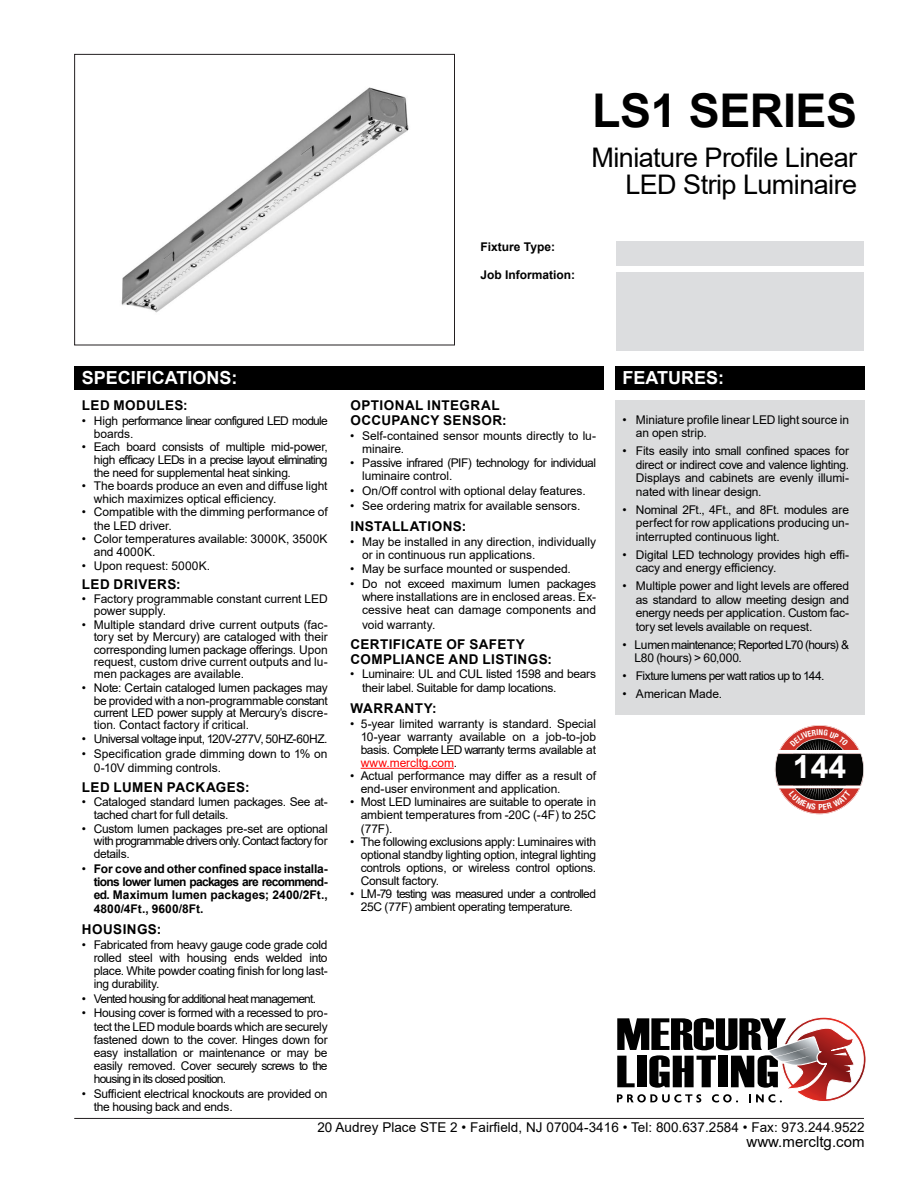
<style>
.page{position:relative;width:918px;height:1188px;background:#fff}
.page>*{position:absolute;margin:0;border:0;box-sizing:border-box;transform-origin:0 0}
.ZenithHeadline02{font:700 46.5px "Arial";letter-spacing:-.01em;color:#000}
.t1{font:700 31.95px "Arial";color:#fff}
.t2{font:27px/27px "Arial";letter-spacing:-.02em;color:#000;text-align:right}
.t3{font:700 18px "Arial";color:#fff}
.t4{font:15px "Arial";letter-spacing:.005em;color:#000}
.LED_Specification_he{font:700 13.5px/15px "Arial";letter-spacing:.03em;color:#000}
.t5{font:13.5px "Arial";letter-spacing:.005em;color:#000}
.LED_Specifications_b{font:700 13.5px "Arial";letter-spacing:.035em;color:#000}
.LED_Specifications_b-2{font:12px/13.2px "Arial";letter-spacing:-.01em;color:#000}
.Specifications_Bulle{font:12px/13.2px "Arial";letter-spacing:-.02em;color:#000;text-align:justify}
.LED_Specifications_b-3{font:700 12px/13.2px "Arial";color:#000;text-align:justify}
.LED_Specifications_b-4{font:12px/13.2px "Arial";letter-spacing:-.04em;color:#000}
.Specifications_Bulle-2{font:12px/13.2px "Arial";letter-spacing:-.045em;color:#000}
.LED_Specifications_b-5{font:12px/13.5px "Arial";letter-spacing:-.045em;color:#000}
.LED_Specifications_b-6{font:12px/13.2px "Arial";letter-spacing:-.06em;color:#000}
.LED_Specifications_b-7{font:12px "Arial";letter-spacing:-.065em;color:#000}
.LED_Specifications_b-8{font:12px "Arial";letter-spacing:-.05em;color:#000}
.s1{font-weight:400}
.s2{color:#f00}
</style>
<div class="page">
<hr style="left:74px;top:1118px;width:790px;height:1px;background:#231f20">
<svg style="left:74px;top:54px;width:381px;height:292px"></svg>
<div style="left:615px;top:366px;width:249px;height:23px;background:#000"></div>
<div style="left:615px;top:400px;width:249px;height:314px;background:#dbdcdd"></div>
<div style="left:74px;top:366px;width:530px;height:23px;background:#000"></div>
<hr style="left:361px;top:768px;width:93px;height:1px;background:#f00">
<svg style="left:617px;top:1017px;width:249px;height:86px"></svg>
<div style="left:616px;top:241px;width:248px;height:25px;background:#dcdddf"></div>
<div style="left:616px;top:272px;width:248px;height:79px;background:#dcdddf"></div>
<svg style="left:775px;top:725px;width:89px;height:89px"></svg>
<p class="LED_Specifications_b-3" style="left:481px;top:240px;width:76px">Fixture Type:</p>
<p class="LED_Specifications_b-3" style="left:481px;top:269px;width:96px">Job Information:</p>
<p class="ZenithHeadline02" style="left:592px;top:78px;width:266px">LS1 SERIES</p>
<p class="t2" style="left:591px;top:144px;width:267px">Miniature Profile Linear<br>LED Strip Luminaire</p>
<p class="t3" style="left:82px;top:365px;width:157px">SPECIFICATIONS:</p>
<p class="LED_Specification_he" style="left:82px;top:398px;width:107px">LED MODULES:</p>
<p class="LED_Specifications_b-6" style="left:94px;top:414px;width:235px;text-indent:-12px">• High performance linear configured LED module boards.</p>
<p class="LED_Specifications_b-2" style="left:94px;top:440px;width:235px;text-align:justify;text-indent:-12px">• Each board consists of multiple mid-power, high efficacy LEDs in a precise layout eliminating the need for supplemental heat sinking.</p>
<p class="LED_Specifications_b-2" style="left:94px;top:479px;width:235px;text-indent:-12px">• The boards produce an even and diffuse light which maximizes optical efficiency.</p>
<p class="LED_Specifications_b-2" style="left:94px;top:506px;width:235px;text-indent:-12px">• Compatible with the dimming performance of the LED driver.</p>
<p class="LED_Specifications_b-2" style="left:94px;top:532px;width:235px;text-indent:-12px">• Color temperatures available: 3000K, 3500K and 4000K.</p>
<p class="LED_Specifications_b-2" style="left:82px;top:559px;width:130px">• Upon request: 5000K.</p>
<p class="LED_Specification_he" style="left:82px;top:577px;width:100px">LED DRIVERS:</p>
<p class="LED_Specifications_b-2" style="left:94px;top:592px;width:235px;line-height:12.3px;text-indent:-12px">• Factory programmable constant current LED power supply.</p>
<p class="LED_Specifications_b-2" style="left:94px;top:619px;width:235px;line-height:12.3px;text-align:justify;text-indent:-12px">• Multiple standard drive current outputs (fac&shy;tory set by Mercury) are cataloged with their corresponding lumen package offerings. Upon request, custom drive current outputs and lu&shy;men packages are available.</p>
<p class="LED_Specifications_b-2" style="left:94px;top:682px;width:235px;line-height:12.3px;text-align:justify;text-indent:-12px">• Note: Certain cataloged lumen packages may be provided with a non-programmable constant current LED power supply at Mercury’s discre&shy;tion. Contact factory if critical.</p>
<p class="LED_Specifications_b-4" style="left:82px;top:732px;width:247px">• Universal voltage input, 120V-277V, 50HZ-60HZ.</p>
<p class="LED_Specifications_b-2" style="left:94px;top:747px;width:235px;line-height:14.2px;text-indent:-12px">• Specification grade dimming down to 1% on<br>0-10V dimming controls.</p>
<p class="LED_Specification_he" style="left:82px;top:780px;width:169px">LED LUMEN PACKAGES:</p>
<p class="LED_Specifications_b-2" style="left:94px;top:796px;width:235px;line-height:12.3px;text-indent:-12px">• Cataloged standard lumen packages. See at&shy;tached chart for full details.</p>
<p class="LED_Specifications_b-2" style="left:94px;top:822px;width:235px;line-height:12.8px;text-align:justify;text-indent:-12px">• Custom lumen packages pre-set are optional with programmable drivers only. Contact factory for details.</p>
<p class="LED_Specifications_b-3" style="left:94px;top:862px;width:235px;text-indent:-12px"><span class="s1">•</span> For cove and other confined space installa&shy;tions lower lumen packages are recommend&shy;ed. Maximum lumen packages; 2400/2Ft.,</p>
<p class="LED_Specifications_b-3" style="left:94px;top:903px;width:111px">4800/4Ft., 9600/8Ft.</p>
<p class="LED_Specifications_b" style="left:82px;top:920px;width:81px">HOUSINGS:</p>
<p class="LED_Specifications_b-2" style="left:94px;top:938px;width:235px;text-align:justify;text-indent:-12px">• Fabricated from heavy gauge code grade cold rolled steel with housing ends welded into place. White powder coating finish for long last&shy;ing durability.</p>
<p class="LED_Specifications_b-7" style="left:82px;top:990px;width:236px">• Vented housing for additional heat management.</p>
<p class="LED_Specifications_b-2" style="left:94px;top:1007px;width:235px;text-align:justify;text-indent:-12px">• Housing cover is formed with a recessed to pro&shy;tect the LED module boards which are securely fastened down to the cover. Hinges down for easy installation or maintenance or may be easily removed. Cover securely screws to the housing in its closed position.</p>
<p class="LED_Specifications_b-2" style="left:94px;top:1087px;width:235px;text-indent:-12px">• Sufficient electrical knockouts are provided on the housing back and ends.</p>
<p class="LED_Specification_he" style="left:350px;top:398px;width:158px">OPTIONAL INTEGRAL<br>OCCUPANCY SENSOR:</p>
<p class="LED_Specifications_b-2" style="left:362px;top:429px;width:235px;text-indent:-12px">• Self-contained sensor mounts directly to lu&shy;minaire.</p>
<p class="LED_Specifications_b-4" style="left:362px;top:456px;width:235px;text-indent:-12px">• Passive infrared (PIF) technology for individual luminaire control.</p>
<p class="LED_Specifications_b-2" style="left:350px;top:484px;width:237px">• On/Off control with optional delay features.</p>
<p class="LED_Specifications_b-2" style="left:350px;top:499px;width:232px">• See ordering matrix for available sensors.</p>
<p class="LED_Specification_he" style="left:350px;top:519px;width:117px">INSTALLATIONS:</p>
<p class="LED_Specifications_b-2" style="left:362px;top:535px;width:235px;text-indent:-12px">• May be installed in any direction, individually or in continuous run applications.</p>
<p class="LED_Specifications_b-2" style="left:350px;top:563px;width:222px">• May be surface mounted or suspended.</p>
<p class="LED_Specifications_b-2" style="left:362px;top:577px;width:235px;text-align:justify;text-indent:-12px">• Do not exceed maximum lumen packages where installations are in enclosed areas. Ex&shy;cessive heat can damage components and</p>
<p class="LED_Specifications_b-2" style="left:362px;top:618px;width:75px">void warranty.</p>
<p class="LED_Specification_he" style="left:350px;top:637px;width:203px">CERTIFICATE OF SAFETY<br>COMPLIANCE AND LISTINGS:</p>
<p class="LED_Specifications_b-2" style="left:362px;top:667px;width:235px;text-indent:-12px">• Luminaire: UL and CUL listed 1598 and bears their label. Suitable for damp locations.</p>
<p class="LED_Specification_he" style="left:350px;top:701px;width:88px">WARRANTY:</p>
<p class="Specifications_Bulle" style="left:361px;top:717px;width:237px;text-indent:-10px">• 5-year limited warranty is standard. Special 10-year warranty available on a job-to-job basis. Complete LED warranty terms available at <span class="s2">www.mercltg.com</span>.</p>
<p class="Specifications_Bulle" style="left:361px;top:769px;width:237px;text-indent:-10px">• Actual performance may differ as a result of end-user environment and application.</p>
<p class="Specifications_Bulle" style="left:361px;top:795px;width:237px;text-indent:-10px">• Most LED luminaires are suitable to operate in ambient temperatures from -20C (-4F) to 25C (77F).</p>
<p class="Specifications_Bulle" style="left:361px;top:835px;width:237px;text-indent:-10px">• The following exclusions apply: Luminaires with optional standby lighting option, integral lighting controls options, or wireless control options.<br>Consult factory.</p>
<p class="Specifications_Bulle-2" style="left:361px;top:887px;width:237px;text-indent:-10px">• LM-79 testing was measured under a controlled<br>25C (77F) ambient operating temperature.</p>
<p class="t3" style="left:622px;top:365px;width:103px">FEATURES:</p>
<p class="LED_Specifications_b-2" style="left:636px;top:413px;width:215px;text-indent:-14px">• Miniature profile linear LED light source in an open strip.</p>
<p class="LED_Specifications_b-2" style="left:636px;top:444px;width:215px;text-align:justify;text-indent:-14px">• Fits easily into small confined spaces for direct or indirect cove and valence lighting.<br>Displays and cabinets are evenly illumi&shy;nated with linear design.</p>
<p class="LED_Specifications_b-2" style="left:636px;top:503px;width:215px;text-align:justify;text-indent:-14px">• Nominal 2Ft., 4Ft., and 8Ft. modules are perfect for row applications producing un&shy;interrupted continuous light.</p>
<p class="LED_Specifications_b-2" style="left:636px;top:548px;width:215px;text-indent:-14px">• Digital LED technology provides high effi&shy;cacy and energy efficiency.</p>
<p class="LED_Specifications_b-2" style="left:636px;top:579px;width:215px;text-align:justify;text-indent:-14px">• Multiple power and light levels are offered as standard to allow meeting design and energy needs per application. Custom fac&shy;tory set levels available on request.</p>
<p class="LED_Specifications_b-5" style="left:634px;top:638px;width:216px;text-indent:-12px">• Lumen maintenance; Reported L70 (hours) &amp;<br>L80 (hours) &gt; 60,000.</p>
<p class="LED_Specifications_b-8" style="left:622px;top:668px;width:204px">• Fixture lumens per watt ratios up to 144.</p>
<p class="LED_Specifications_b-2" style="left:622px;top:688px;width:101px">• American Made.</p>
<p class="t1" style="left:793px;top:744px;width:55px">144</p>
<p class="t5" style="left:317px;top:1118px;width:549px">20 Audrey Place STE 2 • Fairfield, NJ 07004-3416 • Tel: 800.637.2584 • Fax: 973.244.9522</p>
<p class="t4" style="left:747px;top:1131px;width:120px">www.mercltg.com</p>
</div>
